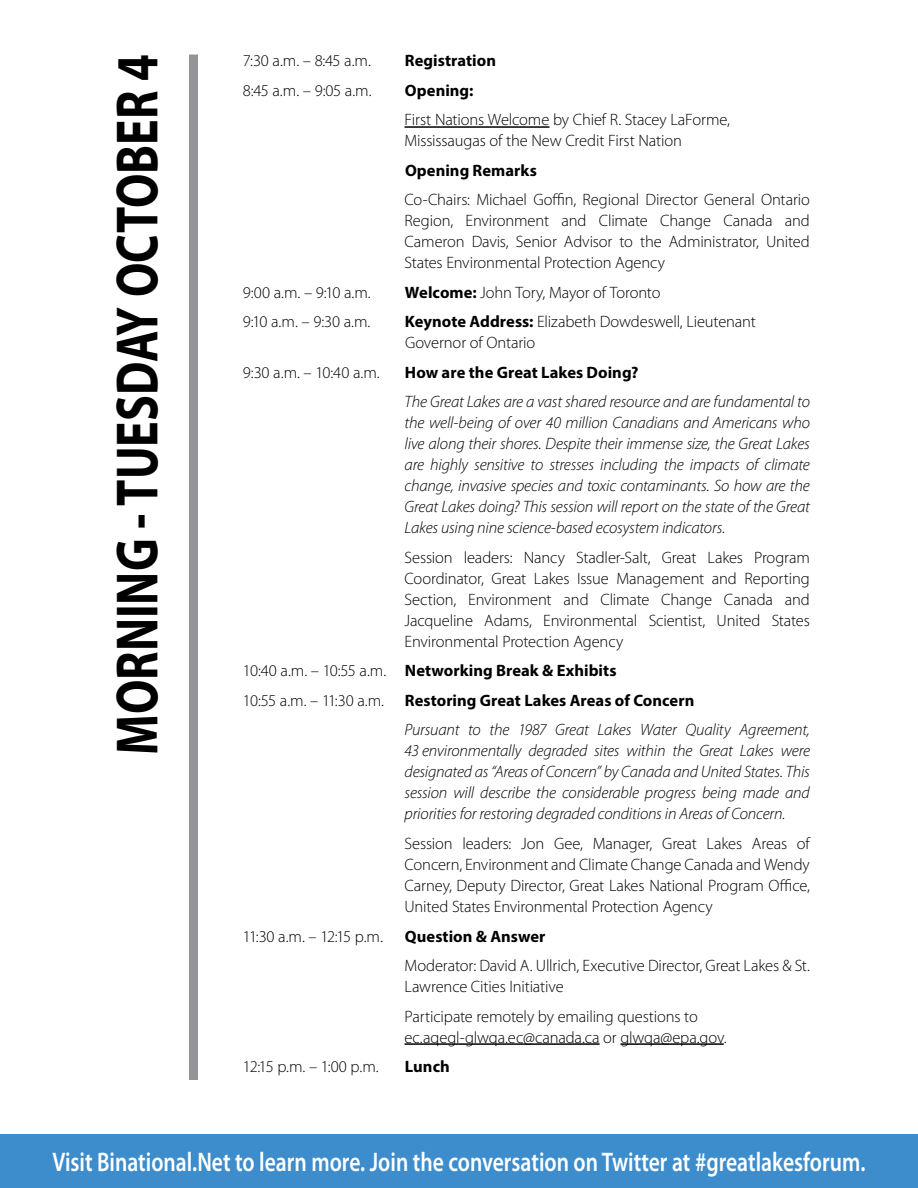
<style>
.page{position:relative;width:918px;height:1188px;background:#fff}
.page>*{position:absolute;margin:0;border:0;box-sizing:border-box;transform-origin:0 0}
.t1{font:700 60px "Myriad Pro";color:#000;scale:.8 1}
.t2{font:600 27px "Myriad Pro";color:#fff;scale:.8 1}
.t3{font:300 16.5px/21px "Myriad Pro";letter-spacing:-.01em;color:#000}
.t4{font:italic 300 16.5px/21px "Myriad Pro";letter-spacing:-.01em;color:#000;text-align:justify}
.t5{font:700 16.5px "Myriad Pro";color:#000}
.s1{font-weight:700}
</style>
<div class="page">
<div style="left:0;top:1134px;width:918px;height:54px;background:#3d8ccc"></div>
<hr style="left:405px;top:126px;width:144px;height:2px;background:#000">
<hr style="left:405px;top:1043px;width:195px;height:2px;background:#000">
<hr style="left:620px;top:1043px;width:104px;height:2px;background:#000">
<div style="left:189px;top:55px;width:9px;height:1025px;background:#939598"></div>
<h1 class="t1" style="left:98px;top:755px;width:877px;rotate:-90deg">MORNING - TUESDAY OCTOBER 4</h1>
<p class="t3" style="left:243px;top:50px;width:129px">7:30 a.m. – 8:45 a.m.</p>
<p class="t5" style="left:405px;top:50px;width:93px">Registration</p>
<p class="t3" style="left:243px;top:80px;width:130px">8:45 a.m. – 9:05 a.m.</p>
<p class="t5" style="left:405px;top:80px;width:70px">Opening:</p>
<p class="t3" style="left:405px;top:109px;width:327px">First Nations Welcome by Chief R. Stacey LaForme,<br>Mississaugas of the New Credit First Nation</p>
<p class="t5" style="left:405px;top:160px;width:133px">Opening Remarks</p>
<p class="t3" style="left:405px;top:189px;width:407px;text-align:justify">Co-Chairs: Michael Goffin, Regional Director General Ontario Region, Environment and Climate Change Canada and Cameron Davis, Senior Advisor to the Administrator, United States Environmental Protection Agency</p>
<p class="t3" style="left:243px;top:282px;width:129px">9:00 a.m. – 9:10 a.m.</p>
<p class="t3" style="left:405px;top:282px;width:257px"><span class="s1">Welcome:</span> John Tory, Mayor of Toronto</p>
<p class="t3" style="left:243px;top:311px;width:129px">9:10 a.m. – 9:30 a.m.</p>
<p class="t3" style="left:405px;top:311px;width:352px"><span class="s1">Keynote Address:</span> Elizabeth Dowdeswell, Lieutenant<br>Governor of Ontario</p>
<p class="t3" style="left:243px;top:362px;width:138px">9:30 a.m. – 10:40 a.m.</p>
<p class="t5" style="left:405px;top:362px;width:235px">How are the Great Lakes Doing?</p>
<p class="t4" style="left:405px;top:391px;width:407px">The Great Lakes are a vast shared resource and are fundamental to the well-being of over 40 million Canadians and Americans who live along their shores. Despite their immense size, the Great Lakes are highly sensitive to stresses including the impacts of climate change, invasive species and toxic contaminants. So how are the Great Lakes doing? This session will report on the state of the Great Lakes using nine science-based ecosystem indicators.</p>
<p class="t3" style="left:405px;top:547px;width:407px;text-align:justify">Session leaders: Nancy Stadler-Salt, Great Lakes Program Coordinator, Great Lakes Issue Management and Reporting Section, Environment and Climate Change Canada and Jacqueline Adams, Environmental Scientist, United States Environmental Protection Agency</p>
<p class="t3" style="left:243px;top:656px;width:375px;line-height:29.5px">10:40 a.m. – 10:55 a.m. <span class="s1">Networking Break &amp; Exhibits<br></span>10:55 a.m. – 11:30 a.m.</p>
<p class="t5" style="left:405px;top:690px;width:291px">Restoring Great Lakes Areas of Concern</p>
<p class="t4" style="left:405px;top:719px;width:407px">Pursuant to the 1987 Great Lakes Water Quality Agreement, 43 environmentally degraded sites within the Great Lakes were designated as “Areas of Concern” by Canada and United States. This session will describe the considerable progress being made and priorities for restoring degraded conditions in Areas of Concern.</p>
<p class="t3" style="left:405px;top:833px;width:407px;text-align:justify">Session leaders: Jon Gee, Manager, Great Lakes Areas of Concern, Environment and Climate Change Canada and Wendy Carney, Deputy Director, Great Lakes National Program Office, United States Environmental Protection Agency</p>
<p class="t3" style="left:243px;top:925px;width:141px">11:30 a.m. – 12:15 p.m.</p>
<p class="t5" style="left:405px;top:925px;width:142px">Question &amp; Answer</p>
<p class="t3" style="left:405px;top:955px;width:407px">Moderator: David A. Ullrich, Executive Director, Great Lakes &amp; St.<br>Lawrence Cities Initiative</p>
<p class="t3" style="left:405px;top:1005px;width:323px">Participate remotely by emailing questions to ec.aqegl-glwqa.ec@canada.ca or glwqa@epa.gov.</p>
<p class="t3" style="left:243px;top:1056px;width:137px">12:15 p.m. – 1:00 p.m.</p>
<p class="t5" style="left:405px;top:1056px;width:46px">Lunch</p>
<h2 class="t2" style="left:53px;top:1145px;width:1018px">Visit Binational.Net to learn more. Join the conversation on Twitter at #greatlakesforum.</h2>
</div>
